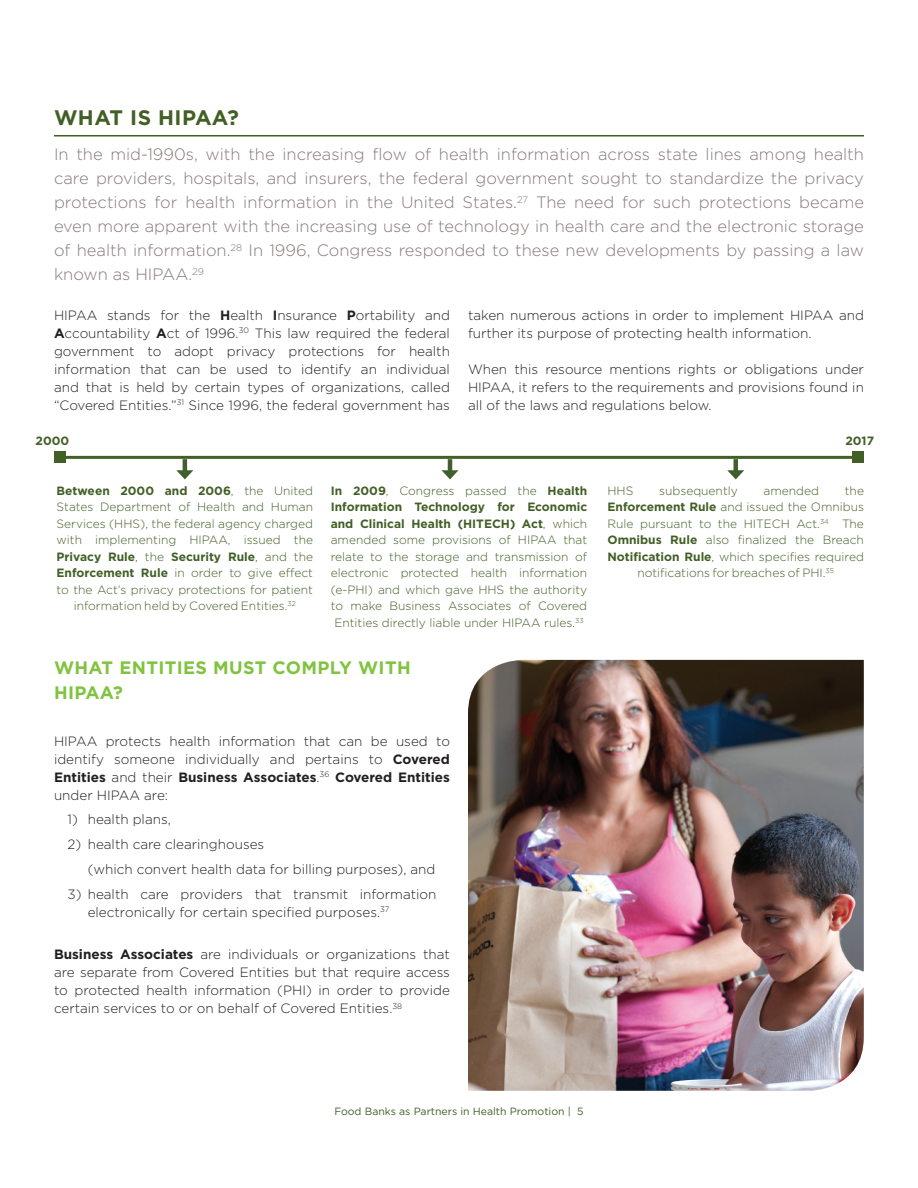
<style>
.page{position:relative;width:918px;height:1188px;background:#fff}
.page>*{position:absolute;margin:0;border:0;box-sizing:border-box;transform-origin:0 0}
.heading_1{font:700 21px "Gotham";letter-spacing:.02em;color:#425f26}
.heading_1-2{font:700 18px/25.2px "Gotham";letter-spacing:.02em;color:#81c340}
.t1{font:300 16.5px/24px "Gotham";color:#857a76;text-align:justify}
.List_Paragraph{font:300 13.5px/18px "Gotham";color:#231f20;text-align:justify}
.List_Paragraph-2{font:300 12px/16.5px "Gotham";color:#425f26;text-align:center}
.List_Paragraph-3{font:700 12px "Gotham";color:#425f26}
.t2{font:10.5px "Gotham";color:#425f26}
.s1{font-weight:700}
</style>
<div class="page">
<hr style="left:54px;top:135px;width:810px;height:1px;background:#425f26">
<hr style="left:60px;top:456px;width:798px;height:3px;background:#425f26">
<div style="left:54px;top:451px;width:12px;height:12px;background:#425f26"></div>
<div style="left:852px;top:451px;width:12px;height:12px;background:#425f26"></div>
<hr style="left:183px;top:459px;width:4px;height:14px;background:#415f2c">
<svg style="left:176px;top:470px;width:17px;height:9px"></svg>
<hr style="left:448px;top:459px;width:4px;height:14px;background:#415f2c">
<svg style="left:441px;top:470px;width:18px;height:9px"></svg>
<hr style="left:734px;top:459px;width:4px;height:14px;background:#415f2c">
<svg style="left:727px;top:470px;width:17px;height:9px"></svg>
<img style="left:468px;top:660px;width:396px;height:431px">
<p class="heading_1" style="left:54px;top:103px;width:186px">WHAT IS HIPAA?</p>
<p class="t1" style="left:54px;top:142px;width:812px">In the mid-1990s, with the increasing flow of health information across state lines among health care providers, hospitals, and insurers, the federal government sought to standardize the privacy protections for health information in the United States.<sup>27</sup> The need for such protections became even more apparent with the increasing use of technology in health care and the electronic storage of health information.<sup>28</sup> In 1996, Congress responded to these new developments by passing a law known as HIPAA.<sup>29</sup></p>
<p class="List_Paragraph" style="left:54px;top:306px;width:398px">HIPAA stands for the <span class="s1">H</span>ealth <span class="s1">I</span>nsurance <span class="s1">P</span>ortability and <span class="s1">A</span>ccountability <span class="s1">A</span>ct of 1996.<sup>30</sup> This law required the federal government to adopt privacy protections for health information that can be used to identify an individual and that is held by certain types of organizations, called “Covered Entities.”<sup>31</sup> Since 1996, the federal government has</p>
<p class="List_Paragraph" style="left:468px;top:306px;width:398px">taken numerous actions in order to implement HIPAA and further its purpose of protecting health information.</p>
<p class="List_Paragraph" style="left:468px;top:360px;width:397px">When this resource mentions rights or obligations under HIPAA, it refers to the requirements and provisions found in all of the laws and regulations below.</p>
<p class="List_Paragraph-3" style="left:36px;top:433px;width:35px">2000</p>
<p class="List_Paragraph-3" style="left:845px;top:433px;width:30px">2017</p>
<p class="List_Paragraph-2" style="left:57px;top:482px;width:258px"><span class="s1">Between 2000 and 2006</span>, the United States Department of Health and Human Services (HHS), the federal agency charged with implementing HIPAA, issued the <span class="s1">Privacy Rule</span>, the <span class="s1">Security Rule</span>, and the <span class="s1">Enforcement Rule</span> in order to give effect to the Act’s privacy protections for patient information held by Covered Entities.<sup>32</sup></p>
<p class="List_Paragraph-2" style="left:331px;top:482px;width:258px"><span class="s1">In 2009</span>, Congress passed the <span class="s1">Health Information Technology for Economic and Clinical Health (HITECH) Act</span>, which amended some provisions of HIPAA that relate to the storage and transmission of electronic protected health information (e-PHI) and which gave HHS the authority to make Business Associates of Covered Entities directly liable under HIPAA rules.<sup>33</sup></p>
<p class="List_Paragraph-2" style="left:608px;top:482px;width:27px">HHS</p>
<p class="List_Paragraph-2" style="left:659px;top:482px;width:80px">subsequently</p>
<p class="List_Paragraph-2" style="left:764px;top:482px;width:57px">amended</p>
<p class="List_Paragraph-2" style="left:845px;top:482px;width:21px">the</p>
<p class="List_Paragraph-2" style="left:608px;top:498px;width:258px"><span class="s1">Enforcement Rule</span> and issued the Omnibus</p>
<p class="List_Paragraph-2" style="left:608px;top:515px;width:258px">Rule pursuant to the HITECH Act.<sup>34</sup> The</p>
<p class="List_Paragraph-2" style="left:608px;top:531px;width:258px"><span class="s1">Omnibus Rule</span> also finalized the Breach</p>
<p class="List_Paragraph-2" style="left:608px;top:548px;width:258px"><span class="s1">Notification Rule</span>, which specifies required</p>
<p class="List_Paragraph-2" style="left:637px;top:564px;width:198px">notifications for breaches of PHI.<sup>35</sup></p>
<p class="heading_1-2" style="left:54px;top:655px;width:358px">WHAT ENTITIES MUST COMPLY WITH<br>HIPAA?</p>
<p class="List_Paragraph" style="left:54px;top:732px;width:398px">HIPAA protects health information that can be used to identify someone individually and pertains to <span class="s1">Covered Entities</span> and their <span class="s1">Business Associates</span>.<sup>36</sup> <span class="s1">Covered Entities </span>under HIPAA are:</p>
<p class="List_Paragraph" style="left:68px;top:810px;width:105px">1) health plans,</p>
<p class="List_Paragraph" style="left:68px;top:835px;width:198px">2) health care clearinghouses</p>
<p class="List_Paragraph" style="left:88px;top:860px;width:349px">(which convert health data for billing purposes), and</p>
<p class="List_Paragraph" style="left:88px;top:885px;width:350px;text-indent:-20px">3) health care providers that transmit information electronically for certain specified purposes.<sup>37</sup></p>
<p class="List_Paragraph" style="left:54px;top:945px;width:398px"><span class="s1">Business Associates</span> are individuals or organizations that are separate from Covered Entities but that require access to protected health information (PHI) in order to provide certain services to or on behalf of Covered Entities.<sup>38</sup></p>
<p class="t2" style="left:334px;top:1105px;width:251px">Food Banks as Partners in Health Promotion | 5</p>
</div>
